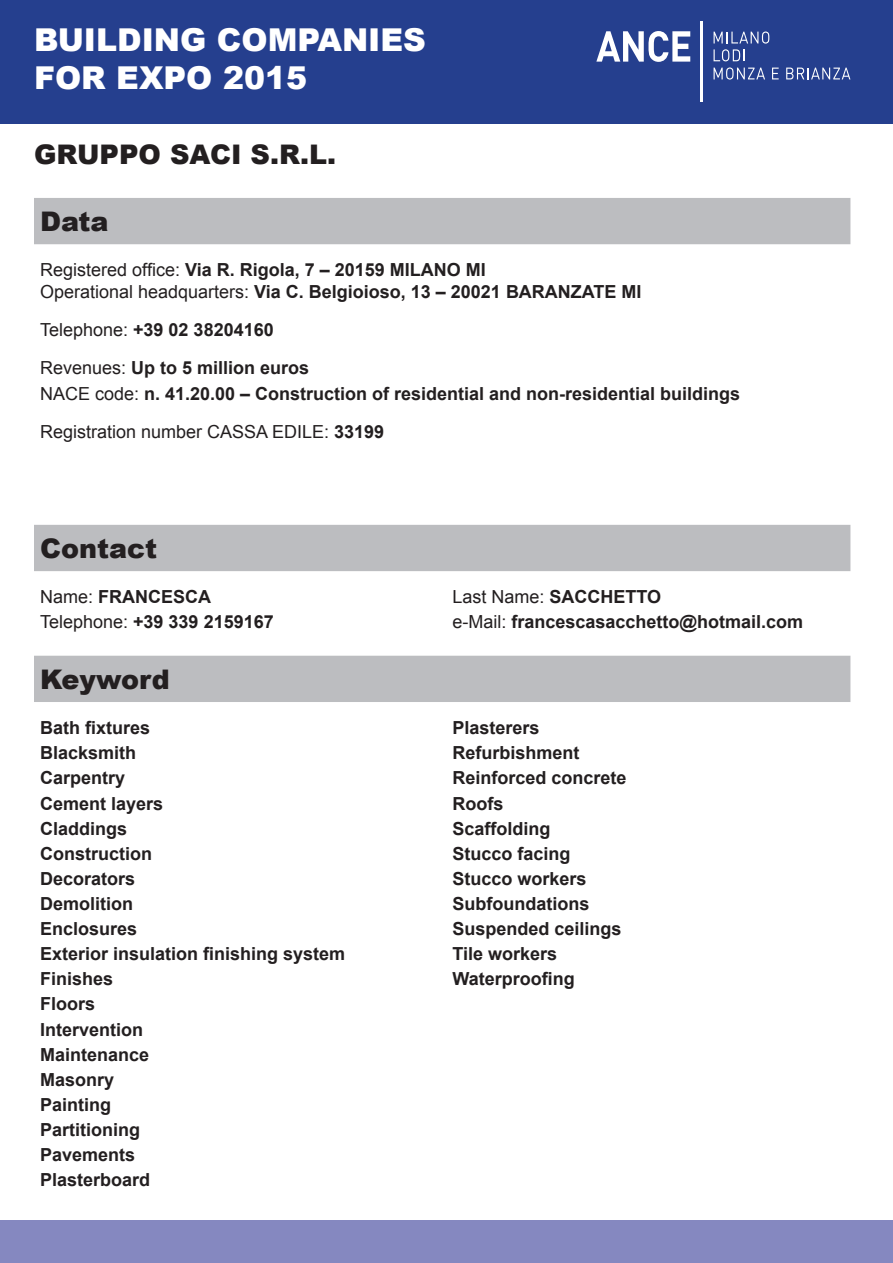
<style>
.page{position:relative;width:893px;height:1263px;background:#fff}
.page>*{position:absolute;margin:0;border:0;box-sizing:border-box;transform-origin:0 0}
.t1{font:900 31.5px/37.8px "Arial";color:#fff}
.NOME_IMPRESA{font:900 27px "Arial";color:#231f20}
.t2{font:700 18px "Arial";color:#231f20}
.t3{font:18px "Arial";color:#231f20}
.s1{font-weight:400}
.s2{font-weight:700}
</style>
<div class="page">
<div style="left:0;top:0;width:893px;height:123px;background:#253f8e"></div>
<hr style="left:700px;top:21px;width:3px;height:81px;background:#fff">
<svg style="left:596px;top:31px;width:94px;height:31px"></svg>
<svg style="left:714px;top:32px;width:55px;height:29px"></svg>
<svg style="left:714px;top:67px;width:51px;height:13px"></svg>
<svg style="left:772px;top:68px;width:7px;height:11px"></svg>
<svg style="left:786px;top:68px;width:64px;height:11px"></svg>
<div style="left:0;top:1220px;width:893px;height:43px;background:#8588c0"></div>
<div style="left:34px;top:198px;width:816px;height:46px;background:#bcbdc0"></div>
<div style="left:34px;top:525px;width:816px;height:46px;background:#bcbdc0"></div>
<div style="left:34px;top:656px;width:816px;height:46px;background:#bcbdc0"></div>
<h1 class="t1" style="left:34px;top:20px;width:393px">BUILDING COMPANIES<br>FOR EXPO 2015</h1>
<p class="NOME_IMPRESA" style="left:34px;top:135px;width:304px">GRUPPO SACI S.R.L.</p>
<p class="NOME_IMPRESA" style="left:40px;top:201px;width:70px">Data</p>
<p class="t2" style="left:40px;top:258px;width:447px"><span class="s1">Registered office:</span> Via R. Rigola, 7 – 20159 MILANO MI</p>
<p class="t2" style="left:40px;top:280px;width:603px"><span class="s1">Operational headquarters:</span> Via C. Belgioioso, 13 – 20021 BARANZATE MI</p>
<p class="t2" style="left:40px;top:318px;width:235px"><span class="s1">Telephone:</span> +39 02 38204160</p>
<p class="t2" style="left:40px;top:356px;width:271px"><span class="s1">Revenues:</span> Up to 5 million euros</p>
<p class="t2" style="left:40px;top:381px;width:702px"><span class="s1">NACE code:</span> n. 41.20.00 – Construction of residential and non-residential buildings</p>
<p class="t3" style="left:40px;top:420px;width:346px">Registration number CASSA EDILE: <span class="s2">33199</span></p>
<p class="NOME_IMPRESA" style="left:40px;top:528px;width:119px">Contact</p>
<p class="t2" style="left:40px;top:585px;width:173px"><span class="s1">Name:</span> FRANCESCA</p>
<p class="t3" style="left:452px;top:585px;width:210px">Last Name: <span class="s2">SACCHETTO</span></p>
<p class="t2" style="left:40px;top:610px;width:235px"><span class="s1">Telephone:</span> +39 339 2159167</p>
<p class="t2" style="left:452px;top:610px;width:352px"><span class="s1">e-Mail:</span> francescasacchetto@hotmail.com</p>
<p class="NOME_IMPRESA" style="left:40px;top:659px;width:131px">Keyword</p>
<p class="t2" style="left:40px;top:716px;width:112px">Bath fixtures</p>
<p class="t2" style="left:452px;top:716px;width:89px">Plasterers</p>
<p class="t2" style="left:40px;top:741px;width:98px">Blacksmith</p>
<p class="t2" style="left:452px;top:741px;width:129px">Refurbishment</p>
<p class="t2" style="left:40px;top:766px;width:87px">Carpentry</p>
<p class="t2" style="left:452px;top:766px;width:176px">Reinforced concrete</p>
<p class="t2" style="left:40px;top:791px;width:125px">Cement layers</p>
<p class="t2" style="left:452px;top:791px;width:52px">Roofs</p>
<p class="t2" style="left:40px;top:816px;width:89px">Claddings</p>
<p class="t2" style="left:452px;top:816px;width:100px">Scaffolding</p>
<p class="t2" style="left:40px;top:841px;width:113px">Construction</p>
<p class="t2" style="left:452px;top:841px;width:120px">Stucco facing</p>
<p class="t2" style="left:40px;top:866px;width:97px">Decorators</p>
<p class="t2" style="left:452px;top:866px;width:136px">Stucco workers</p>
<p class="t2" style="left:40px;top:892px;width:95px">Demolition</p>
<p class="t2" style="left:452px;top:892px;width:138px">Subfoundations</p>
<p class="t2" style="left:40px;top:917px;width:99px">Enclosures</p>
<p class="t2" style="left:452px;top:917px;width:171px">Suspended ceilings</p>
<p class="t2" style="left:40px;top:942px;width:307px">Exterior insulation finishing system</p>
<p class="t2" style="left:452px;top:942px;width:106px">Tile workers</p>
<p class="t2" style="left:40px;top:967px;width:75px">Finishes</p>
<p class="t2" style="left:452px;top:967px;width:124px">Waterproofing</p>
<p class="t2" style="left:40px;top:992px;width:57px">Floors</p>
<p class="t2" style="left:40px;top:1017px;width:105px">Intervention</p>
<p class="t2" style="left:40px;top:1042px;width:111px">Maintenance</p>
<p class="t2" style="left:40px;top:1067px;width:76px">Masonry</p>
<p class="t2" style="left:40px;top:1092px;width:73px">Painting</p>
<p class="t2" style="left:40px;top:1117px;width:102px">Partitioning</p>
<p class="t2" style="left:40px;top:1143px;width:97px">Pavements</p>
<p class="t2" style="left:40px;top:1168px;width:112px">Plasterboard</p>
</div>
